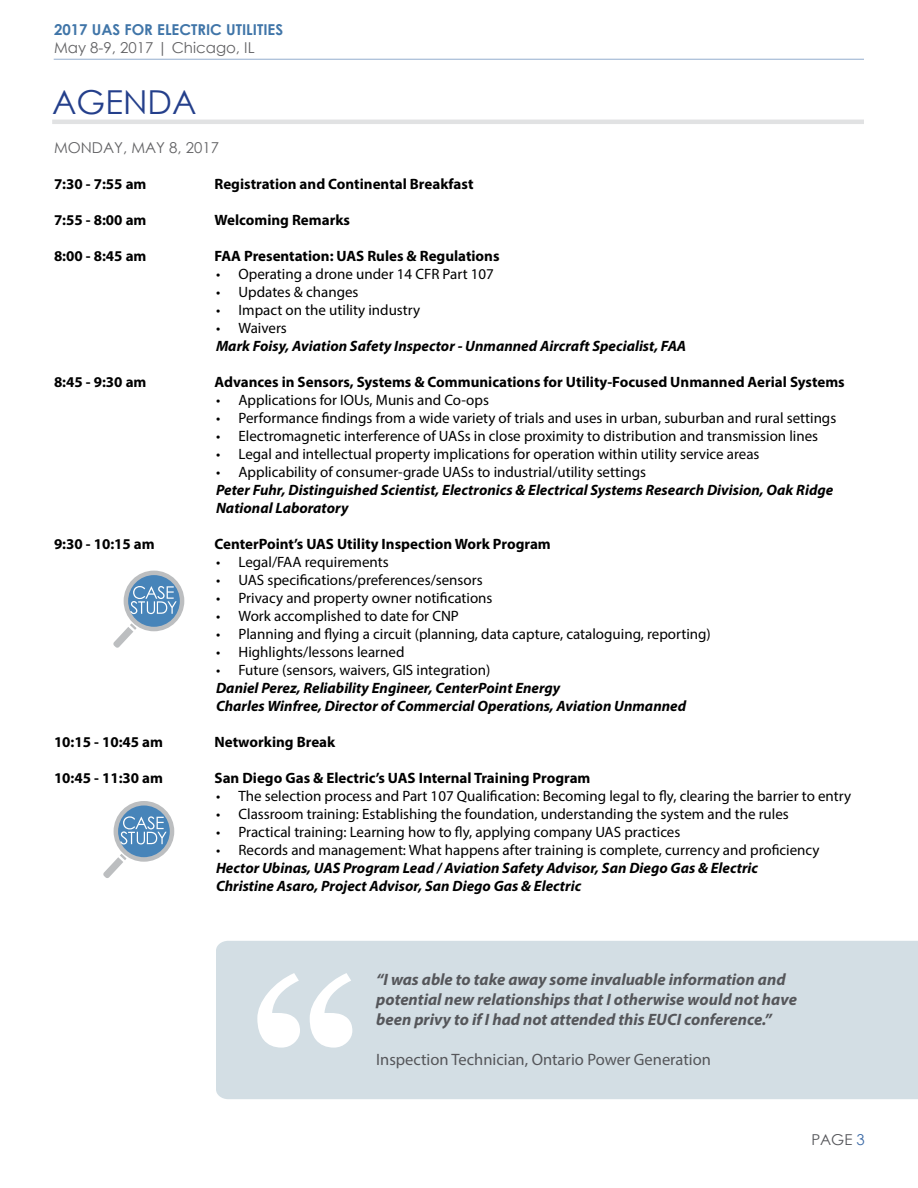
<style>
.page{position:relative;width:918px;height:1188px;background:#fff}
.page>*{position:absolute;margin:0;border:0;box-sizing:border-box;transform-origin:0 0}
.t1{font:33px "Century Gothic";color:#243f8b}
.t2{font:italic 700 16.5px/19.8px "Myriad Pro";color:#55565a}
.t3{font:16.5px "Myriad Pro";color:#55565a}
.t4{font:15px "Myriad Pro";color:#000}
.t5{font:italic 700 15px/18px "Myriad Pro";color:#000}
.t6{font:700 15px "Myriad Pro";color:#000}
.t7{font:15px "Century Gothic";color:#636365}
.t8{font:700 15px "Century Gothic";color:#4075a8}
.t9{font:15px "Century Gothic";color:#55565a}
.s1{color:#3d6ba7}
</style>
<div class="page">
<hr style="left:54px;top:59px;width:810px;height:1px;background:#3d6ba7">
<hr style="left:52px;top:120px;width:812px;height:4px;background:#e1e2e3">
<svg style="left:126px;top:573px;width:56px;height:56px"></svg>
<div style="left:124px;top:571px;width:60px;height:60px;border:4px solid #bcbec0;border-radius:50%"></div>
<svg style="left:113px;top:586px;width:64px;height:62px"></svg>
<svg style="left:116px;top:803px;width:56px;height:56px"></svg>
<div style="left:114px;top:801px;width:60px;height:61px;border:4px solid #bcbec0;border-radius:50%"></div>
<svg style="left:103px;top:816px;width:64px;height:62px"></svg>
<div style="left:216px;top:941px;width:702px;height:158px;background:#d3dee4"></div>
<svg style="left:257px;top:973px;width:95px;height:75px"></svg>
<p class="t8" style="left:54px;top:19px;width:231px">2017 UAS FOR ELECTRIC UTILITIES</p>
<p class="t7" style="left:54px;top:37px;width:202px">May 8-9, 2017 | Chicago, IL</p>
<h1 class="t1" style="left:52px;top:79px;width:146px">AGENDA</h1>
<p class="t7" style="left:54px;top:137px;width:167px">MONDAY, MAY 8, 2017</p>
<p class="t6" style="left:54px;top:175px;width:94px">7:30 - 7:55 am</p>
<p class="t6" style="left:214px;top:175px;width:261px">Registration and Continental Breakfast</p>
<p class="t6" style="left:54px;top:211px;width:94px">7:55 - 8:00 am</p>
<p class="t6" style="left:214px;top:211px;width:137px">Welcoming Remarks</p>
<p class="t6" style="left:54px;top:247px;width:94px">8:00 - 8:45 am</p>
<p class="t6" style="left:214px;top:247px;width:287px">FAA Presentation: UAS Rules &amp; Regulations</p>
<p class="t4" style="left:216px;top:265px;width:279px">• Operating a drone under 14 CFR Part 107</p>
<p class="t4" style="left:216px;top:283px;width:144px">• Updates &amp; changes</p>
<p class="t4" style="left:216px;top:301px;width:206px">• Impact on the utility industry</p>
<p class="t4" style="left:216px;top:319px;width:72px">• Waivers</p>
<p class="t5" style="left:216px;top:337px;width:472px">Mark Foisy, Aviation Safety Inspector - Unmanned Aircraft Specialist, FAA</p>
<p class="t6" style="left:54px;top:373px;width:94px">8:45 - 9:30 am</p>
<p class="t6" style="left:214px;top:373px;width:632px">Advances in Sensors, Systems &amp; Communications for Utility-Focused Unmanned Aerial Systems</p>
<p class="t4" style="left:216px;top:391px;width:274px">• Applications for IOUs, Munis and Co-ops</p>
<p class="t4" style="left:216px;top:409px;width:622px">• Performance findings from a wide variety of trials and uses in urban, suburban and rural settings</p>
<p class="t4" style="left:216px;top:427px;width:604px">• Electromagnetic interference of UASs in close proximity to distribution and transmission lines</p>
<p class="t4" style="left:216px;top:445px;width:545px">• Legal and intellectual property implications for operation within utility service areas</p>
<p class="t4" style="left:216px;top:463px;width:432px">• Applicability of consumer-grade UASs to industrial/utility settings</p>
<p class="t5" style="left:216px;top:481px;width:619px">Peter Fuhr, Distinguished Scientist, Electronics &amp; Electrical Systems Research Division, Oak Ridge<br>National Laboratory</p>
<p class="t6" style="left:54px;top:535px;width:102px">9:30 - 10:15 am</p>
<p class="t6" style="left:214px;top:535px;width:338px">CenterPoint’s UAS Utility Inspection Work Program</p>
<p class="t4" style="left:216px;top:553px;width:174px">• Legal/FAA requirements</p>
<p class="t4" style="left:216px;top:571px;width:268px">• UAS specifications/preferences/sensors</p>
<p class="t4" style="left:216px;top:589px;width:278px">• Privacy and property owner notifications</p>
<p class="t4" style="left:216px;top:607px;width:244px">• Work accomplished to date for CNP</p>
<p class="t4" style="left:216px;top:625px;width:496px">• Planning and flying a circuit (planning, data capture, cataloguing, reporting)</p>
<p class="t4" style="left:216px;top:643px;width:190px">• Highlights/lessons learned</p>
<p class="t4" style="left:216px;top:661px;width:276px">• Future (sensors, waivers, GIS integration)</p>
<p class="t5" style="left:216px;top:679px;width:472px">Daniel Perez, Reliability Engineer, CenterPoint Energy<br>Charles Winfree, Director of Commercial Operations, Aviation Unmanned</p>
<p class="t6" style="left:54px;top:733px;width:111px">10:15 - 10:45 am</p>
<p class="t6" style="left:214px;top:733px;width:122px">Networking Break</p>
<p class="t6" style="left:54px;top:769px;width:111px">10:45 - 11:30 am</p>
<p class="t6" style="left:214px;top:769px;width:378px">San Diego Gas &amp; Electric’s UAS Internal Training Program</p>
<p class="t4" style="left:216px;top:787px;width:637px">• The selection process and Part 107 Qualification: Becoming legal to fly, clearing the barrier to entry</p>
<p class="t4" style="left:216px;top:805px;width:574px">• Classroom training: Establishing the foundation, understanding the system and the rules</p>
<p class="t4" style="left:216px;top:823px;width:466px">• Practical training: Learning how to fly, applying company UAS practices</p>
<p class="t4" style="left:216px;top:841px;width:605px">• Records and management: What happens after training is complete, currency and proficiency</p>
<p class="t5" style="left:216px;top:859px;width:544px">Hector Ubinas, UAS Program Lead / Aviation Safety Advisor, San Diego Gas &amp; Electric<br>Christine Asaro, Project Advisor, San Diego Gas &amp; Electric</p>
<p class="t2" style="left:376px;top:969px;width:422px">“I was able to take away some invaluable information and potential new relationships that I otherwise would not have been privy to if I had not attended this EUCI conference.”</p>
<p class="t3" style="left:376px;top:1049px;width:336px">Inspection Technician, Ontario Power Generation</p>
<p class="t9" style="left:811px;top:1129px;width:55px">PAGE <span class="s1">3</span></p>
</div>
